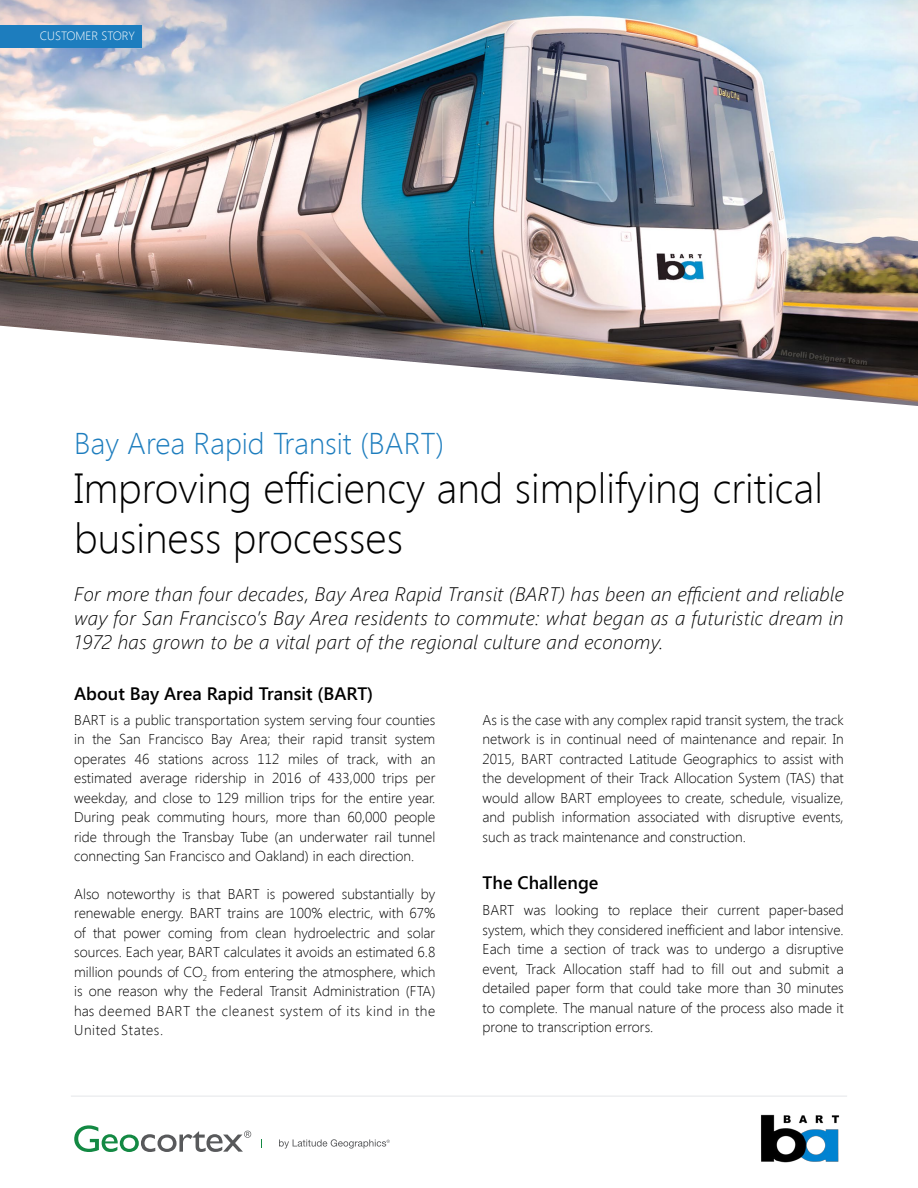
<style>
.page{position:relative;width:918px;height:1188px;background:#fff}
.page>*{position:absolute;margin:0;border:0;box-sizing:border-box;transform-origin:0 0}
.t1{font:300 42px/49.5px "Segoe UI";color:#000}
.t2{font:300 30px "Segoe UI";color:#1d7dbe}
.t3{font:italic 300 19.5px/24px "Segoe UI";letter-spacing:.02em;color:#000;text-align:justify}
.t4{font:600 18px "Segoe UI";color:#000}
.t5{font:300 14.25px/19.5px "Segoe UI";color:#000;text-align:justify}
.t6{font:300 12px "Segoe UI";color:#fff}
</style>
<div class="page">
<svg style="left:74px;top:1125px;width:177px;height:27px"></svg>
<svg style="left:279px;top:1139px;width:111px;height:10px"></svg>
<hr style="left:71px;top:1096px;width:776px;height:1px;background:#e4e6e9">
<img style="left:0;top:0;width:918px;height:326px">
<svg style="left:4px;top:326px;width:914px;height:80px"></svg>
<img style="left:761px;top:1114px;width:78px;height:49px">
<div style="left:0;top:25px;width:142px;height:23px;background:#1d7dbe"></div>
<p class="t6" style="left:40px;top:28px;width:97px">CUSTOMER STORY</p>
<h2 class="t2" style="left:74px;top:423px;width:371px">Bay Area Rapid Transit (BART)</h2>
<h1 class="t1" style="left:74px;top:462px;width:750px">Improving efficiency and simplifying critical business processes</h1>
<p class="t3" style="left:74px;top:581px;width:771px">For more than four decades, Bay Area Rapid Transit (BART) has been an efficient and reliable way for San Francisco’s Bay Area residents to commute: what began as a futuristic dream in 1972 has grown to be a vital part of the regional culture and economy.</p>
<p class="t4" style="left:74px;top:681px;width:301px">About Bay Area Rapid Transit (BART)</p>
<p class="t5" style="left:74px;top:709px;width:363px">BART is a public transportation system serving four counties in the San Francisco Bay Area; their rapid transit system operates 46 stations across 112 miles of track, with an estimated average ridership in 2016 of 433,000 trips per weekday, and close to 129 million trips for the entire year.<br>During peak commuting hours, more than 60,000 people ride through the Transbay Tube (an underwater rail tunnel connecting San Francisco and Oakland) in each direction.</p>
<p class="t5" style="left:74px;top:883px;width:363px">Also noteworthy is that BART is powered substantially by renewable energy. BART trains are 100% electric, with 67% of that power coming from clean hydroelectric and solar sources. Each year, BART calculates it avoids an estimated 6.8 million pounds of CO<sub>2</sub> from entering the atmosphere, which is one reason why the Federal Transit Administration (FTA) has deemed BART the cleanest system of its kind in the United States.</p>
<p class="t5" style="left:483px;top:709px;width:363px">As is the case with any complex rapid transit system, the track network is in continual need of maintenance and repair. In 2015, BART contracted Latitude Geographics to assist with the development of their Track Allocation System (TAS) that would allow BART employees to create, schedule, visualize, and publish information associated with disruptive events, such as track maintenance and construction.</p>
<p class="t4" style="left:483px;top:870px;width:117px">The Challenge</p>
<p class="t5" style="left:483px;top:900px;width:363px">BART was looking to replace their current paper-based system, which they considered inefficient and labor intensive.<br>Each time a section of track was to undergo a disruptive event, Track Allocation staff had to fill out and submit a detailed paper form that could take more than 30 minutes to complete. The manual nature of the process also made it prone to transcription errors.</p>
</div>
